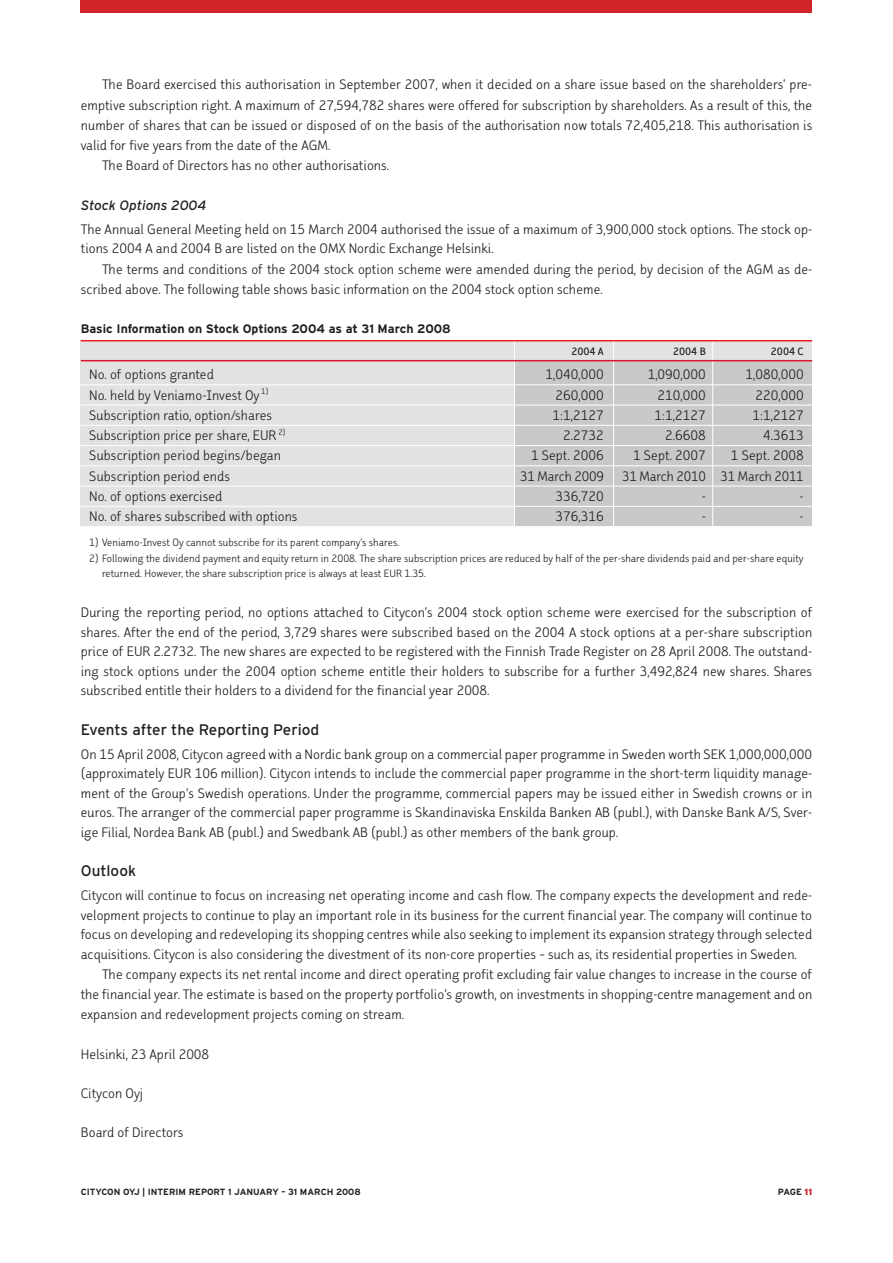
<style>
.page{position:relative;width:893px;height:1263px;background:#fff}
.page>*{position:absolute;margin:0;border:0;box-sizing:border-box;transform-origin:0 0}
.t1{font:16.5px/19.5px "Faceplate Sans A Gauge";color:#231f20}
.t2{font:15.3px "Interstate";color:#231f20}
.t3{font:italic 13.5px "Interstate";color:#231f20}
.t4{font:12.75px/15.8px "Faceplate Sans A Gauge";letter-spacing:.005em;color:#231f20}
.t5{font:12.75px "Faceplate Sans C Gauge";color:#231f20}
.t6{font:700 12.3px "Interstate";color:#231f20}
.t7{font:700 9px "Interstate";color:#231f20}
.s1{font-weight:900;color:#d1232a}
</style>
<div class="page">
<div style="left:81px;top:0;width:731px;height:13px;background:#d1232a"></div>
<div style="left:81px;top:340px;width:731px;height:186px;background:#e3e2e3"></div>
<div style="left:514px;top:360px;width:298px;height:166px;background:#cac9ca"></div>
<hr style="left:514px;top:317px;width:1px;height:243px;background:#fff">
<hr style="left:613px;top:319px;width:1px;height:240px;background:#fff">
<hr style="left:712px;top:310px;width:1px;height:257px;background:#fff">
<hr style="left:81px;top:340px;width:731px;height:1px;background:#ee1d23">
<hr style="left:81px;top:360px;width:731px;height:1px;background:#d71729">
<hr style="left:81px;top:384px;width:731px;height:1px;background:#fff">
<hr style="left:81px;top:405px;width:731px;height:1px;background:#fff">
<hr style="left:81px;top:425px;width:731px;height:1px;background:#fff">
<hr style="left:81px;top:445px;width:731px;height:1px;background:#fff">
<hr style="left:81px;top:465px;width:731px;height:1px;background:#fff">
<hr style="left:81px;top:486px;width:731px;height:1px;background:#fff">
<hr style="left:81px;top:506px;width:731px;height:1px;background:#fff">
<p class="t1" style="left:102px;top:75px;width:712px">The Board exercised this authorisation in September 2007, when it decided on a share issue based on the shareholders’ pre-</p>
<p class="t1" style="left:81px;top:95px;width:733px">emptive subscription right. A maximum of 27,594,782 shares were offered for subscription by shareholders. As a result of this, the</p>
<p class="t1" style="left:81px;top:115px;width:733px">number of shares that can be issued or disposed of on the basis of the authorisation now totals 72,405,218. This authorisation is</p>
<p class="t1" style="left:81px;top:136px;width:251px">valid for five years from the date of the AGM.</p>
<p class="t1" style="left:102px;top:156px;width:289px">The Board of Directors has no other authorisations.</p>
<p class="t3" style="left:81px;top:198px;width:127px">Stock Options 2004</p>
<p class="t1" style="left:81px;top:219px;width:733px">The Annual General Meeting held on 15 March 2004 authorised the issue of a maximum of 3,900,000 stock options. The stock op&shy;tions 2004 A and 2004 B are listed on the OMX Nordic Exchange Helsinki.</p>
<p class="t1" style="left:81px;top:259px;width:733px;line-height:20.2px;text-indent:21px">The terms and conditions of the 2004 stock option scheme were amended during the period, by decision of the AGM as de&shy;scribed above. The following table shows basic information on the 2004 stock option scheme.</p>
<p class="t6" style="left:81px;top:322px;width:372px">Basic Information on Stock Options 2004 as at 31 March 2008</p>
<p class="t5" style="left:571px;top:344px;width:34px">2004 A</p>
<p class="t5" style="left:673px;top:344px;width:34px">2004 B</p>
<p class="t5" style="left:771px;top:344px;width:34px">2004 C</p>
<p class="t1" style="left:89px;top:365px;width:126px">No. of options granted</p>
<p class="t1" style="left:546px;top:365px;width:60px">1,040,000</p>
<p class="t1" style="left:648px;top:365px;width:60px">1,090,000</p>
<p class="t1" style="left:745px;top:365px;width:60px">1,080,000</p>
<p class="t1" style="left:89px;top:385px;width:181px">No. held by Veniamo-Invest Oy <sup>1)</sup></p>
<p class="t1" style="left:556px;top:385px;width:50px">260,000</p>
<p class="t1" style="left:658px;top:385px;width:50px">210,000</p>
<p class="t1" style="left:755px;top:385px;width:50px">220,000</p>
<p class="t1" style="left:89px;top:405px;width:184px">Subscription ratio, option/shares</p>
<p class="t1" style="left:552px;top:405px;width:53px">1:1,2127</p>
<p class="t1" style="left:655px;top:405px;width:53px">1:1,2127</p>
<p class="t1" style="left:752px;top:405px;width:53px">1:1,2127</p>
<p class="t1" style="left:89px;top:426px;width:198px">Subscription price per share, EUR <sup>2)</sup></p>
<p class="t1" style="left:563px;top:426px;width:42px">2.2732</p>
<p class="t1" style="left:665px;top:426px;width:42px">2.6608</p>
<p class="t1" style="left:763px;top:426px;width:42px">4.3613</p>
<p class="t1" style="left:89px;top:446px;width:193px">Subscription period begins/began</p>
<p class="t1" style="left:531px;top:446px;width:74px">1 Sept. 2006</p>
<p class="t1" style="left:633px;top:446px;width:74px">1 Sept. 2007</p>
<p class="t1" style="left:731px;top:446px;width:74px">1 Sept. 2008</p>
<p class="t1" style="left:89px;top:466px;width:142px">Subscription period ends</p>
<p class="t1" style="left:520px;top:466px;width:285px">31 March 2009 31 March 2010 31 March 2011</p>
<p class="t1" style="left:89px;top:486px;width:135px">No. of options exercised</p>
<p class="t1" style="left:556px;top:486px;width:50px">336,720</p>
<p class="t1" style="left:702px;top:486px;width:6px">-</p>
<p class="t1" style="left:799px;top:486px;width:6px">-</p>
<p class="t1" style="left:89px;top:507px;width:210px">No. of shares subscribed with options</p>
<p class="t1" style="left:556px;top:507px;width:50px">376,316</p>
<p class="t1" style="left:702px;top:507px;width:6px">-</p>
<p class="t1" style="left:799px;top:507px;width:6px">-</p>
<p class="t4" style="left:89px;top:534px;width:311px">1) Veniamo-Invest Oy cannot subscribe for its parent company’s shares.</p>
<p class="t4" style="left:102px;top:550px;width:703px;text-indent:-13px">2) Following the dividend payment and equity return in 2008. The share subscription prices are reduced by half of the per-share dividends paid and per-share equity returned. However, the share subscription price is always at least EUR 1.35.</p>
<p class="t1" style="left:81px;top:603px;width:733px;text-align:justify">During the reporting period, no options attached to Citycon’s 2004 stock option scheme were exercised for the subscription of shares. After the end of the period, 3,729 shares were subscribed based on the 2004 A stock options at a per-share subscription price of EUR 2.2732. The new shares are expected to be registered with the Finnish Trade Register on 28 April 2008. The outstand&shy;ing stock options under the 2004 option scheme entitle their holders to subscribe for a further 3,492,824 new shares. Shares subscribed entitle their holders to a dividend for the financial year 2008.</p>
<p class="t2" style="left:81px;top:721px;width:240px">Events after the Reporting Period</p>
<p class="t1" style="left:81px;top:744px;width:733px;text-align:justify">On 15 April 2008, Citycon agreed with a Nordic bank group on a commercial paper programme in Sweden worth SEK 1,000,000,000 (approximately EUR 106 million). Citycon intends to include the commercial paper programme in the short-term liquidity manage&shy;ment of the Group’s Swedish operations. Under the programme, commercial papers may be issued either in Swedish crowns or in euros. The arranger of the commercial paper programme is Skandinaviska Enskilda Banken AB (publ.), with Danske Bank A/S, Sver&shy;ige Filial, Nordea Bank AB (publ.) and Swedbank AB (publ.) as other members of the bank group.</p>
<p class="t2" style="left:81px;top:862px;width:57px">Outlook</p>
<p class="t1" style="left:81px;top:886px;width:733px">Citycon will continue to focus on increasing net operating income and cash flow. The company expects the development and rede-</p>
<p class="t1" style="left:81px;top:905px;width:733px">velopment projects to continue to play an important role in its business for the current financial year. The company will continue to</p>
<p class="t1" style="left:81px;top:925px;width:733px">focus on developing and redeveloping its shopping centres while also seeking to implement its expansion strategy through selected</p>
<p class="t1" style="left:81px;top:944px;width:718px">acquisitions. Citycon is also considering the divestment of its non-core properties – such as, its residential properties in Sweden.</p>
<p class="t1" style="left:102px;top:964px;width:712px">The company expects its net rental income and direct operating profit excluding fair value changes to increase in the course of</p>
<p class="t1" style="left:81px;top:985px;width:733px">the financial year. The estimate is based on the property portfolio’s growth, on investments in shopping-centre management and on</p>
<p class="t1" style="left:81px;top:1005px;width:325px">expansion and redevelopment projects coming on stream.</p>
<p class="t1" style="left:81px;top:1045px;width:130px">Helsinki, 23 April 2008</p>
<p class="t1" style="left:81px;top:1084px;width:64px">Citycon Oyj</p>
<p class="t1" style="left:81px;top:1123px;width:104px">Board of Directors</p>
<p class="t7" style="left:81px;top:1186px;width:281px">CITYCON OYJ | INTERIM REPORT 1 JANUARY – 31 MARCH 2008</p>
<p class="t7" style="left:778px;top:1186px;width:36px">PAGE <span class="s1">11</span></p>
</div>
